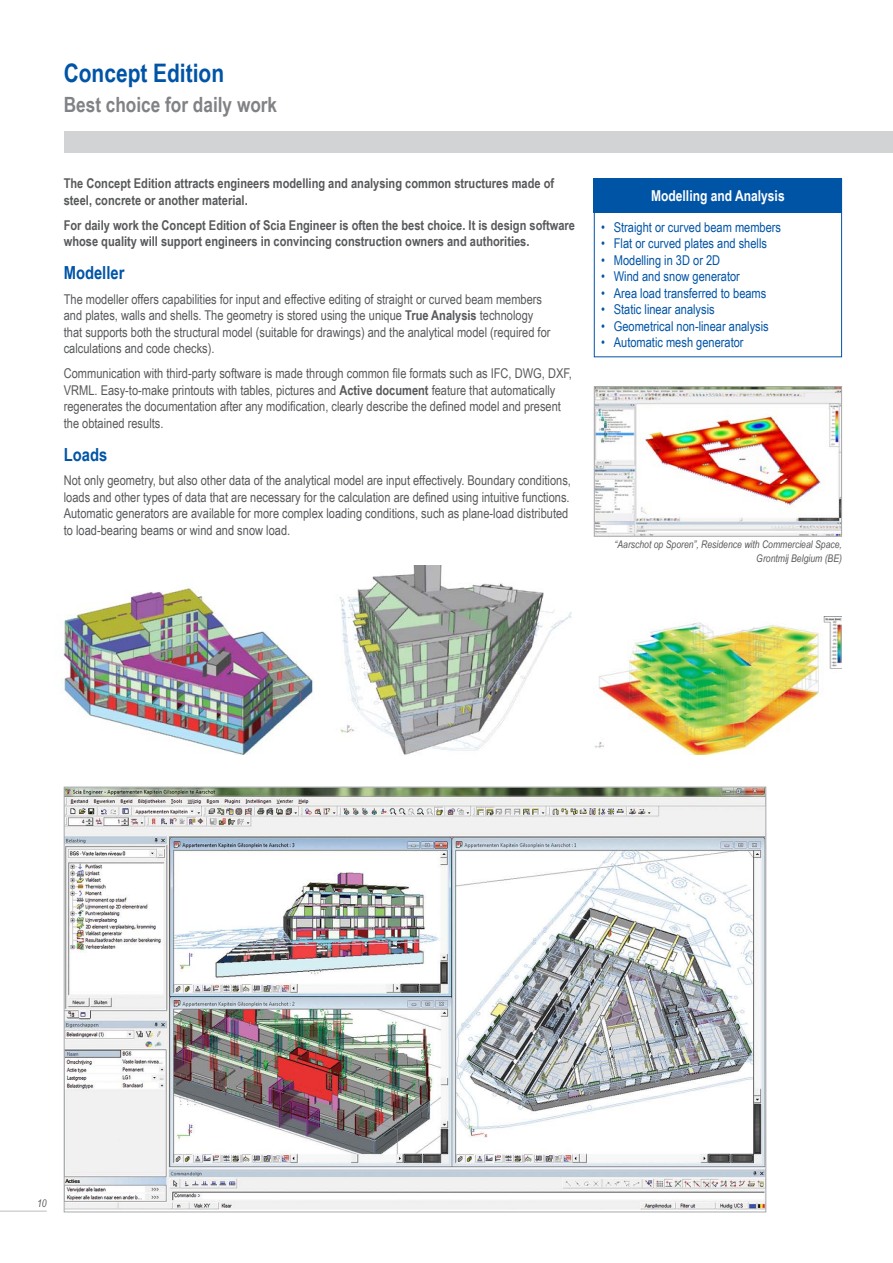
<style>
.page{position:relative;width:893px;height:1263px;background:#fff}
.page>*{position:absolute;margin:0;border:0;box-sizing:border-box;transform-origin:0 0}
.t1{font:700 25.5px "Arial Narrow";color:#0054a6}
.t2{font:700 21px "Arial Narrow";color:#808285}
.t3{font:700 18px "Arial Narrow";color:#0054a6}
.t4{font:700 15px "Arial Narrow";color:#fff}
.t5{font:13.5px/16.5px "Arial Narrow";color:#58595b}
.t6{font:700 13.5px/16.5px "Arial Narrow";color:#58595b}
.t7{font:13.5px "Arial Narrow";color:#0054a6}
.t8{font:italic 10.5px/13.5px "Arial Narrow";color:#58595b;text-align:right}
.s1{font-weight:700}
</style>
<div class="page">
<div style="left:64px;top:132px;width:829px;height:21px;background:#d1d3d4"></div>
<hr style="left:0;top:1210px;width:47px;height:2px;background:#d1d3d4">
<div style="left:594px;top:179px;width:248px;height:178px;border:1px solid #0054a6"></div>
<div style="left:594px;top:179px;width:248px;height:34px;background:#0054a6"></div>
<img style="left:66px;top:789px;width:698px;height:420px">
<img style="left:59px;top:588px;width:255px;height:167px">
<img style="left:339px;top:566px;width:233px;height:189px">
<img style="left:594px;top:617px;width:248px;height:138px">
<img style="left:596px;top:388px;width:244px;height:147px">
<div style="left:594px;top:386px;width:248px;height:151px;border:1px solid #a7a9ac"></div>
<h1 class="t1" style="left:64px;top:54px;width:162px">Concept Edition</h1>
<h2 class="t2" style="left:64px;top:89px;width:215px">Best choice for daily work</h2>
<p class="t6" style="left:64px;top:175px;width:492px">The Concept Edition attracts engineers modelling and analysing common structures made of steel, concrete or another material.</p>
<p class="t6" style="left:64px;top:216px;width:513px">For daily work the Concept Edition of Scia Engineer is often the best choice. It is design software whose quality will support engineers in convincing construction owners and authorities.</p>
<h3 class="t3" style="left:64px;top:259px;width:62px">Modeller</h3>
<p class="t5" style="left:64px;top:290px;width:488px">The modeller offers capabilities for input and effective editing of straight or curved beam members and plates, walls and shells. The geometry is stored using the unique <span class="s1">True Analysis</span> technology that supports both the structural model (suitable for drawings) and the analytical model (required for calculations and code checks).</p>
<p class="t5" style="left:64px;top:365px;width:510px">Communication with third-party software is made through common file formats such as IFC, DWG, DXF, VRML. Easy-to-make printouts with tables, pictures and <span class="s1">Active document</span> feature that automatically regenerates the documentation after any modification, clearly describe the defined model and present the obtained results.</p>
<h3 class="t3" style="left:64px;top:441px;width:45px">Loads</h3>
<p class="t5" style="left:64px;top:472px;width:509px">Not only geometry, but also other data of the analytical model are input effectively. Boundary conditions, loads and other types of data that are necessary for the calculation are defined using intuitive functions.<br>Automatic generators are available for more complex loading conditions, such as plane-load distributed to load-bearing beams or wind and snow load.</p>
<p class="t4" style="left:651px;top:184px;width:135px">Modelling and Analysis</p>
<p class="t7" style="left:601px;top:217px;width:182px">• Straight or curved beam members</p>
<p class="t7" style="left:601px;top:234px;width:167px">• Flat or curved plates and shells</p>
<p class="t7" style="left:601px;top:250px;width:121px">• Modelling in 3D or 2D</p>
<p class="t7" style="left:601px;top:267px;width:140px">• Wind and snow generator</p>
<p class="t7" style="left:601px;top:283px;width:167px">• Area load transferred to beams</p>
<p class="t7" style="left:601px;top:300px;width:115px">• Static linear analysis</p>
<p class="t7" style="left:601px;top:316px;width:169px">• Geometrical non-linear analysis</p>
<p class="t7" style="left:601px;top:332px;width:144px">• Automatic mesh generator</p>
<p class="t8" style="left:615px;top:538px;width:229px">“Aarschot op Sporen”, Residence with Commercieal Space,<br>Grontmij Belgium (BE)</p>
<p class="t8" style="left:37px;top:1196px;width:11px">10</p>
</div>
